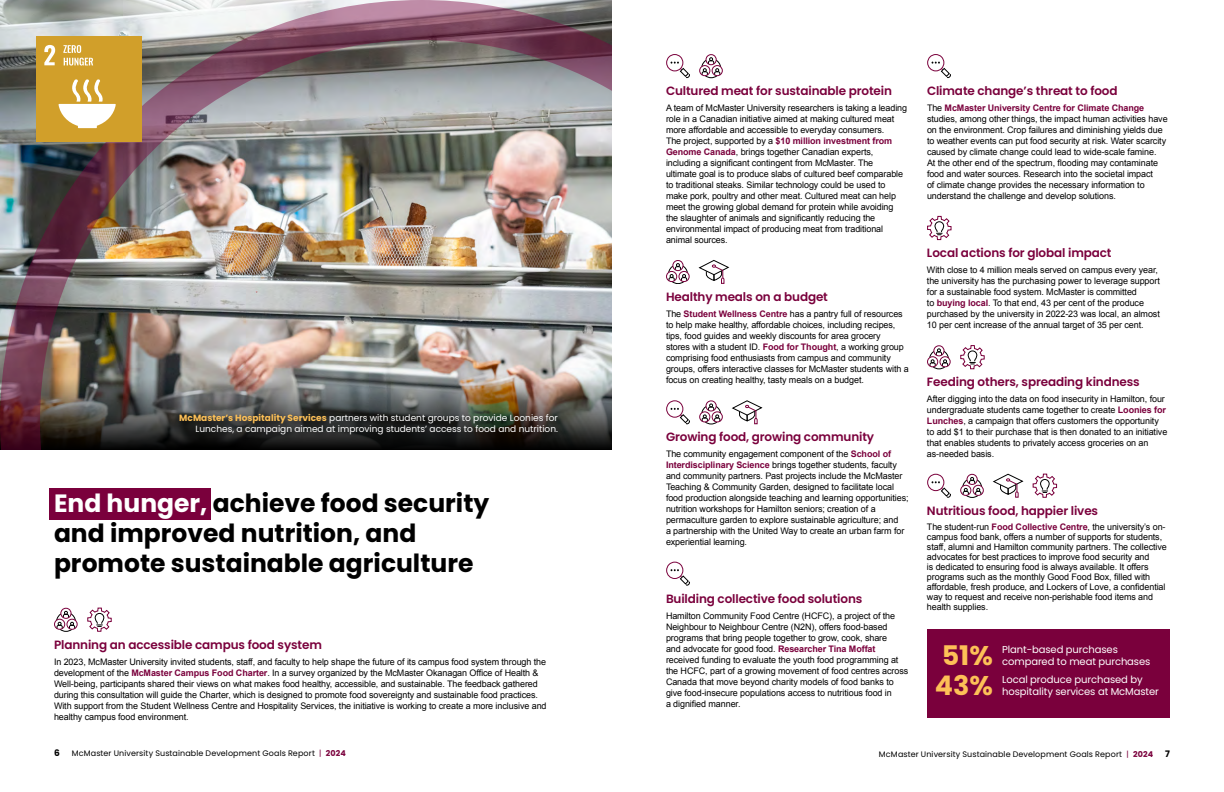
<style>
.page{position:relative;width:1224px;height:792px;background:#fff}
.page>*{position:absolute;margin:0;border:0;box-sizing:border-box;transform-origin:0 0}
.t1{font:700 27px/30.5px "Poppins";color:#fdc057}
.t2{font:700 25px/30px "Poppins";color:#000}
.t3{font:600 12px "Poppins";letter-spacing:-.01em;color:#7a003c}
.t4{font:10px/12px "Poppins";letter-spacing:-.01em;color:#fff}
.t5{font:9px/11px "Arial";letter-spacing:-.01em;color:#000}
.t6{font:9px/10.8px "Poppins";color:#fff;text-align:right}
.t7{font:700 9px "Poppins";color:#000}
.t8{font:8px "Poppins";letter-spacing:.015em;color:#000}
.s1{font-weight:700;color:#fdc057}
.s2{color:#fff}
.s3{font-weight:700;color:#7a003c}
.s4{color:#7a003c}
</style>
<div class="page">
<img style="left:0;top:0;width:612px;height:450px">
<div style="left:49px;top:488px;width:161px;height:32px;background:#7a003c"></div>
<svg style="left:927px;top:216px;width:25px;height:24px"></svg>
<div style="left:666px;top:271px;width:11px;height:11px;border:1px solid #7a003c;border-radius:50%"></div>
<svg style="left:668px;top:260px;width:22px;height:24px"></svg>
<svg style="left:699px;top:260px;width:30px;height:24px"></svg>
<div style="left:699px;top:65px;width:11px;height:11px;border:1px solid #7a003c;border-radius:50%"></div>
<svg style="left:701px;top:54px;width:22px;height:24px"></svg>
<svg style="left:666px;top:54px;width:24px;height:24px"></svg>
<div style="left:927px;top:356px;width:11px;height:11px;border:1px solid #7a003c;border-radius:50%"></div>
<svg style="left:929px;top:345px;width:22px;height:24px"></svg>
<svg style="left:960px;top:345px;width:25px;height:24px"></svg>
<div style="left:960px;top:485px;width:11px;height:11px;border:1px solid #7a003c;border-radius:50%"></div>
<svg style="left:962px;top:474px;width:22px;height:24px"></svg>
<svg style="left:1033px;top:474px;width:24px;height:24px"></svg>
<svg style="left:993px;top:474px;width:31px;height:24px"></svg>
<svg style="left:927px;top:474px;width:24px;height:24px"></svg>
<div style="left:699px;top:411px;width:11px;height:11px;border:1px solid #7a003c;border-radius:50%"></div>
<svg style="left:701px;top:400px;width:22px;height:24px"></svg>
<svg style="left:732px;top:400px;width:31px;height:24px"></svg>
<svg style="left:666px;top:400px;width:24px;height:24px"></svg>
<svg style="left:666px;top:562px;width:24px;height:24px"></svg>
<svg style="left:927px;top:54px;width:24px;height:24px"></svg>
<div style="left:54px;top:619px;width:11px;height:11px;border:1px solid #7a003c;border-radius:50%"></div>
<svg style="left:56px;top:608px;width:22px;height:24px"></svg>
<svg style="left:87px;top:608px;width:25px;height:24px"></svg>
<div style="left:927px;top:629px;width:243px;height:89px;background:#7a003c"></div>
<div style="left:36px;top:36px;width:105px;height:106px;background:#d19f2a"></div>
<svg style="left:44px;top:45px;width:11px;height:20px"></svg>
<svg style="left:63px;top:45px;width:30px;height:21px"></svg>
<svg style="left:59px;top:79px;width:57px;height:49px"></svg>
<p class="t6" style="left:179px;top:413px;width:380px"><span class="s1">McMaster’s Hospitality Services</span> partners with student groups to provide Loonies for<br>Lunches, a campaign aimed at improving students’ access to food and nutrition.</p>
<h2 class="t2" style="left:54px;top:489px;width:437px"><span class="s2">End hunger,</span> achieve food security and improved nutrition, and promote sustainable agriculture</h2>
<h3 class="t3" style="left:54px;top:638px;width:269px">Planning an accessible campus food system</h3>
<p class="t5" style="left:54px;top:656px;width:494px">In 2023, McMaster University invited students, staff, and faculty to help shape the future of its campus food system through the development of the <span class="s3">McMaster Campus Food Charter</span>. In a survey organized by the McMaster Okanagan Office of Health &amp; Well-being, participants shared their views on what makes food healthy, accessible, and sustainable. The feedback gathered during this consultation will guide the Charter, which is designed to promote food sovereignty and sustainable food practices.<br>With support from the Student Wellness Centre and Hospitality Services, the initiative is working to create a more inclusive and healthy campus food environment.</p>
<h3 class="t3" style="left:666px;top:84px;width:228px">Cultured meat for sustainable protein</h3>
<p class="t5" style="left:666px;top:102px;width:243px">A team of McMaster University researchers is taking a leading role in a Canadian initiative aimed at making cultured meat more affordable and accessible to everyday consumers.<br>The project, supported by a <span class="s3">$10 million investment from Genome Canada</span>, brings together Canadian experts, including a significant contingent from McMaster. The<br>ultimate goal is to produce slabs of cultured beef comparable to traditional steaks. Similar technology could be used to make pork, poultry and other meat. Cultured meat can help meet the growing global demand for protein while avoiding the slaughter of animals and significantly reducing the environmental impact of producing meat from traditional animal sources.</p>
<h3 class="t3" style="left:666px;top:290px;width:163px">Healthy meals on a budget</h3>
<p class="t5" style="left:666px;top:308px;width:244px">The <span class="s3">Student Wellness Centre</span> has a pantry full of resources to help make healthy, affordable choices, including recipes, tips, food guides and weekly discounts for area grocery<br>stores with a student ID. <span class="s3">Food for Thought</span>, a working group comprising food enthusiasts from campus and community groups, offers interactive classes for McMaster students with a focus on creating healthy, tasty meals on a budget.</p>
<h3 class="t3" style="left:666px;top:430px;width:210px">Growing food, growing community</h3>
<p class="t5" style="left:666px;top:448px;width:244px">The community engagement component of the <span class="s3">School of Interdisciplinary Science</span> brings together students, faculty and community partners. Past projects include the McMaster Teaching &amp; Community Garden, designed to facilitate local food production alongside teaching and learning opportunities; nutrition workshops for Hamilton seniors; creation of a permaculture garden to explore sustainable agriculture; and<br>a partnership with the United Way to create an urban farm for experiential learning.</p>
<h3 class="t3" style="left:666px;top:592px;width:198px">Building collective food solutions</h3>
<p class="t5" style="left:666px;top:610px;width:244px">Hamilton Community Food Centre (HCFC), a project of the Neighbour to Neighbour Centre (N2N), offers food-based programs that bring people together to grow, cook, share<br>and advocate for good food. <span class="s3">Researcher Tina Moffat </span>received funding to evaluate the youth food programming at the HCFC, part of a growing movement of food centres across Canada that move beyond charity models of food banks to give food-insecure populations access to nutritious food in<br>a dignified manner.</p>
<h3 class="t3" style="left:927px;top:84px;width:192px">Climate change’s threat to food</h3>
<p class="t5" style="left:927px;top:102px;width:242px">The <span class="s3">McMaster University Centre for Climate Change </span>studies, among other things, the impact human activities have on the environment. Crop failures and diminishing yields due to weather events can put food security at risk. Water scarcity caused by climate change could lead to wide-scale famine.<br>At the other end of the spectrum, flooding may contaminate food and water sources. Research into the societal impact<br>of climate change provides the necessary information to understand the challenge and develop solutions.</p>
<h3 class="t3" style="left:927px;top:246px;width:186px">Local actions for global impact</h3>
<p class="t5" style="left:927px;top:264px;width:234px">With close to 4 million meals served on campus every year, the university has the purchasing power to leverage support for a sustainable food system. McMaster is committed<br>to <span class="s3">buying local</span>. To that end, 43 per cent of the produce purchased by the university in 2022-23 was local, an almost 10 per cent increase of the annual target of 35 per cent.</p>
<h3 class="t3" style="left:927px;top:375px;width:214px">Feeding others, spreading kindness</h3>
<p class="t5" style="left:927px;top:393px;width:242px">After digging into the data on food insecurity in Hamilton, four undergraduate students came together to create <span class="s3">Loonies for Lunches</span>, a campaign that offers customers the opportunity to add $1 to their purchase that is then donated to an initiative that enables students to privately access groceries on an as-needed basis.</p>
<h3 class="t3" style="left:927px;top:504px;width:173px">Nutritious food, happier lives</h3>
<p class="t5" style="left:927px;top:522px;width:241px;line-height:10px">The student-run <span class="s3">Food Collective Centre</span>, the university’s on&shy;campus food bank, offers a number of supports for students, staff, alumni and Hamilton community partners. The collective advocates for best practices to improve food security and<br>is dedicated to ensuring food is always available. It offers programs such as the monthly Good Food Box, filled with affordable, fresh produce, and Lockers of Love, a confidential way to request and receive non-perishable food items and health supplies.</p>
<h1 class="t1" style="left:935px;top:640px;width:60px">51%<br>43%</h1>
<p class="t4" style="left:1002px;top:643px;width:150px">Plant-based purchases compared to meat purchases</p>
<p class="t4" style="left:1002px;top:674px;width:158px">Local produce purchased by hospitality services at McMaster</p>
<p class="t7" style="left:54px;top:748px;width:7px">6</p>
<p class="t8" style="left:72px;top:749px;width:276px">McMaster University Sustainable Development Goals Report <span class="s4">|</span> <span class="s3">2024</span></p>
<p class="t8" style="left:879px;top:749px;width:276px">McMaster University Sustainable Development Goals Report <span class="s4">|</span> <span class="s3">2024</span></p>
<p class="t7" style="left:1165px;top:748px;width:6px">7</p>
</div>
